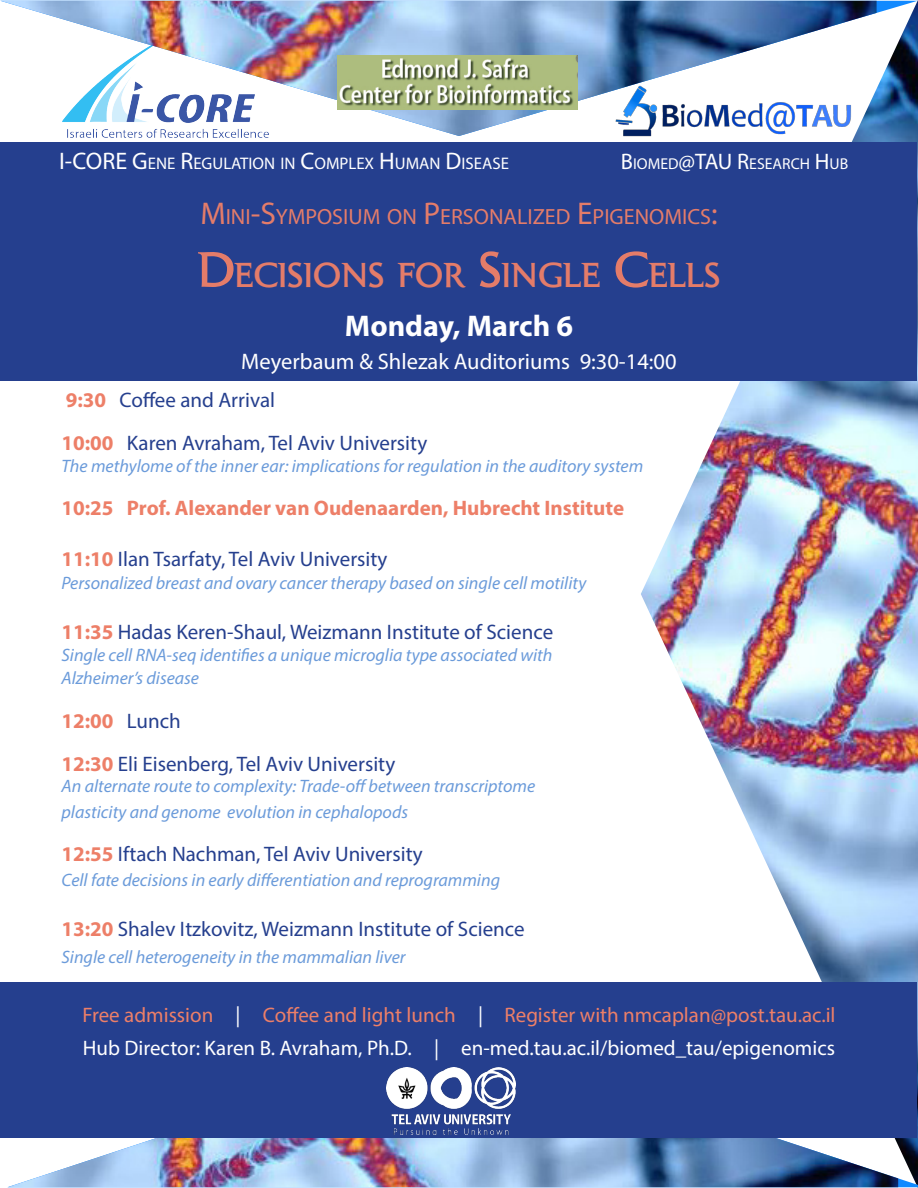
<style>
.page{position:relative;width:918px;height:1188px;background:#fff}
.page>*{position:absolute;margin:0;border:0;box-sizing:border-box;transform-origin:0 0}
.t1{font:700 36.75px "Cimiez Demi Serif";color:#ed7f68}
.t2{font:700 30px "Myriad Pro";color:#fff}
.t3{font:22.5px "Myriad Pro";color:#fff}
.t4{font:22.5px "Myriad Pro";color:#fff}
.t5{font:22.05px "Myriad Pro";color:#ed7f68}
.t6{font:21px "Myriad Pro";color:#253f8e}
.t7{font:21px "Myriad Pro";color:#fff}
.t8{font:21px "Myriad Pro";color:#ed7f68}
.t9{font:700 21px "Myriad Pro";color:#ed7f68}
.t10{font:italic 18px "Myriad Pro";color:#6b9bda}
.t11{font:16.8px "Myriad Pro";color:#fff}
.t12{font:15.75px "Myriad Pro";color:#fff}
.s1{font-size:24px}
.s2{font-size:15.75px}
.s3{font-size:22.5px}
.s4{font-size:31.5px}
.s5{font-size:52.5px}
.s6{font-weight:700;color:#ed7f68}
.s7{font-weight:400;color:#253f8e}
.s8{color:#fff}
</style>
<div class="page">
<img style="left:641px;top:0;width:277px;height:1188px">
<div style="left:1px;top:143px;width:916px;height:238px;background:#253f8e"></div>
<img style="left:623px;top:136px;width:231px;height:2px">
<img style="left:67px;top:136px;width:202px;height:2px">
<img style="left:8px;top:1138px;width:890px;height:49px">
<svg style="left:877px;top:1px;width:41px;height:135px"></svg>
<img style="left:1px;top:1px;width:876px;height:135px">
<div style="left:1px;top:982px;width:916px;height:156px;background:#253f8e"></div>
<img style="left:386px;top:1067px;width:130px;height:68px">
<img style="left:337px;top:56px;width:241px;height:53px">
<p class="t11" style="left:59px;top:153px;width:450px"><span class="s1">I-CORE G</span>ENE <span class="s1">R</span>EGULATION IN <span class="s1">C</span>OMPLEX <span class="s1">H</span>UMAN <span class="s1">D</span>ISEASE</p>
<p class="t4" style="left:621px;top:147px;width:88px">B<span class="s2">IOMED</span>@TAU</p>
<p class="t12" style="left:737px;top:154px;width:111px"><span class="s3">R</span>ESEARCH <span class="s3">H</span>UB</p>
<p class="t5" style="left:200px;top:203px;width:519px"><span class="s4">M</span>INI<span class="s4">-S</span>YMPOSIUM ON <span class="s4">P</span>ERSONALIZED <span class="s4">E</span>PIGENOMICS<span class="s4">:</span></p>
<h1 class="t1" style="left:197px;top:256px;width:525px"><span class="s5">D</span>ECISIONS FOR <span class="s5">S</span>INGLE <span class="s5">C</span>ELLS</h1>
<p class="t2" style="left:345px;top:306px;width:230px">Monday, March 6</p>
<p class="t3" style="left:241px;top:347px;width:437px">Meyerbaum &amp; Shlezak Auditoriums 9:30-14:00</p>
<p class="t6" style="left:66px;top:387px;width:211px"><span class="s6">9:30</span> Coffee and Arrival</p>
<p class="t6" style="left:62px;top:430px;width:367px"><span class="s6">10:00</span> Karen Avraham, Tel Aviv University</p>
<p class="t10" style="left:62px;top:455px;width:583px">The methylome of the inner ear: implications for regulation in the auditory system</p>
<p class="t9" style="left:62px;top:494px;width:564px">10:25 Prof. Alexander van Oudenaarden, Hubrecht Institute</p>
<p class="t6" style="left:62px;top:546px;width:327px"><span class="s6">11:10</span> Ilan Tsarfaty, Tel Aviv University</p>
<p class="t10" style="left:62px;top:572px;width:526px">Personalized breast and ovary cancer therapy based on single cell motility</p>
<p class="t6" style="left:62px;top:619px;width:493px"><span class="s6">11:35</span> Hadas Keren-Shaul, Weizmann Institute of Science</p>
<p class="t10" style="left:62px;top:644px;width:493px">Single cell RNA-seq identifies a unique microglia type associated with</p>
<p class="t10" style="left:62px;top:667px;width:139px">Alzheimer’s disease</p>
<p class="t9" style="left:62px;top:707px;width:121px">12:00 <span class="s7">Lunch</span></p>
<p class="t6" style="left:62px;top:751px;width:335px"><span class="s6">12:30</span> Eli Eisenberg, Tel Aviv University</p>
<p class="t10" style="left:62px;top:775px;width:475px">An alternate route to complexity: Trade-off between transcriptome</p>
<p class="t10" style="left:62px;top:800px;width:348px">plasticity and genome evolution in cephalopods</p>
<p class="t6" style="left:62px;top:841px;width:363px"><span class="s6">12:55</span> Iftach Nachman, Tel Aviv University</p>
<p class="t10" style="left:62px;top:869px;width:440px">Cell fate decisions in early differentiation and reprogramming</p>
<p class="t6" style="left:62px;top:916px;width:465px"><span class="s6">13:20</span> Shalev Itzkovitz, Weizmann Institute of Science</p>
<p class="t10" style="left:62px;top:946px;width:346px">Single cell heterogeneity in the mammalian liver</p>
<p class="t8" style="left:82px;top:1002px;width:755px">Free admission <span class="s8">|</span> Coffee and light lunch <span class="s8">|</span> Register with nmcaplan@post.tau.ac.il</p>
<p class="t7" style="left:83px;top:1035px;width:754px">Hub Director: Karen B. Avraham, Ph.D. | en-med.tau.ac.il/biomed_tau/epigenomics</p>
</div>
